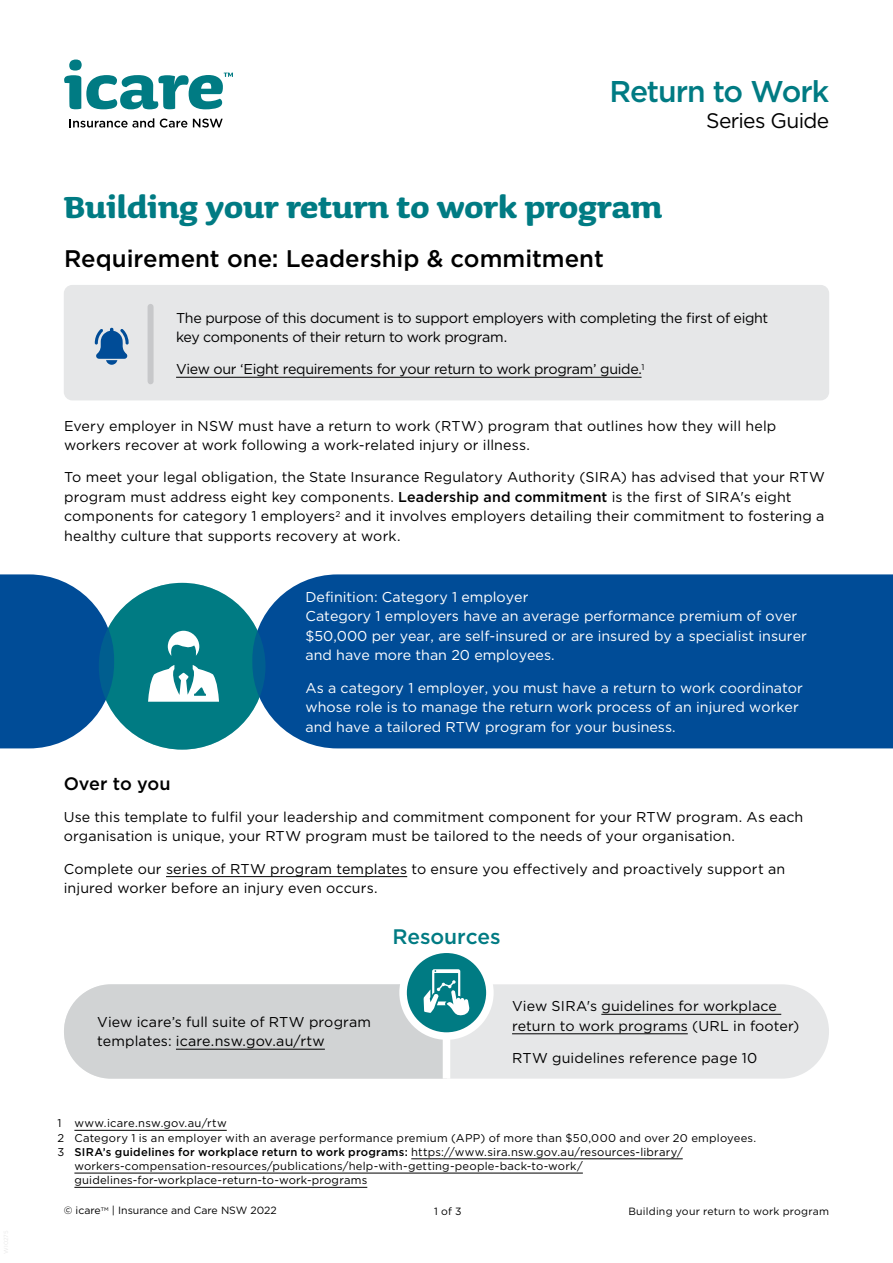
<style>
.page{position:relative;width:893px;height:1263px;background:#fff}
.page>*{position:absolute;margin:0;border:0;box-sizing:border-box;transform-origin:0 0}
.Document_Title{font:700 39px "Sauna Pro";color:#007b83}
.Document_Type{font:500 30px "Gotham";letter-spacing:-.04em;color:#007b83}
.Body_Copy{font:500 24px "Gotham";color:#000}
.Document_Type-2{font:21px "Gotham";letter-spacing:-.035em;color:#000}
.Body_Copy-2{font:500 21px "Gotham";letter-spacing:-.005em;color:#007b83}
.Body_Copy-3{font:500 18px "Gotham";letter-spacing:-.01em;color:#000}
.Body_Copy-4{font:14.25px/19.5px "Gotham";letter-spacing:.01em;color:#000}
.Body_Copy-5{font:14.25px/19.5px "Gotham";color:#fff}
.Note{font:14.25px/19.5px "Gotham";letter-spacing:-.02em;color:#000}
.Footnote{font:11.25px/14.2px "Gotham";letter-spacing:.02em;color:#000}
.t1{font:10.5px "Gotham";color:#000}
.t2{font:10.5px "Gotham";letter-spacing:.02em;color:#000}
.s1{font-weight:500}
</style>
<div class="page">
<div style="left:64px;top:285px;width:765px;height:115px;background:#e6e7e8;border-radius:9px"></div>
<div style="left:148px;top:307px;width:6px;height:74px;background:#c7c8ca"></div>
<hr style="left:176px;top:377px;width:465px;height:1px;background:#000">
<svg style="left:95px;top:328px;width:34px;height:37px"></svg>
<div style="left:252px;top:574px;width:641px;height:174px;background:#004c97"></div>
<svg style="left:0;top:574px;width:114px;height:174px;background:#2667a6"></svg>
<div style="left:64px;top:984px;width:765px;height:94px;background:#e6e7e8;border-radius:47px"></div>
<div style="left:64px;top:984px;width:382px;height:94px;background:#d1d3d4"></div>
<hr style="left:166px;top:876px;width:241px;height:1px;background:#000">
<div style="left:443px;top:1025px;width:7px;height:53px;background:#fff"></div>
<svg style="left:403px;top:949px;width:87px;height:87px;background:#299097"></svg>
<div style="left:399px;top:945px;width:95px;height:95px;border:8px solid #fff;border-radius:50%"></div>
<hr style="left:176px;top:1049px;width:149px;height:1px;background:#000">
<hr style="left:601px;top:1014px;width:180px;height:1px;background:#000">
<hr style="left:512px;top:1033px;width:176px;height:1px;background:#000">
<hr style="left:74px;top:1130px;width:153px;height:1px;background:#000">
<hr style="left:411px;top:1158px;width:272px;height:1px;background:#000">
<hr style="left:74px;top:1173px;width:509px;height:1px;background:#000">
<hr style="left:74px;top:1187px;width:293px;height:1px;background:#000">
<div style="left:99px;top:583px;width:166px;height:167px;background:#007b83;border-radius:50%"></div>
<svg style="left:423px;top:969px;width:47px;height:47px;background:#59a9ae"></svg>
<svg style="left:148px;top:631px;width:71px;height:71px"></svg>
<svg style="left:64px;top:60px;width:169px;height:49px"></svg>
<svg style="left:69px;top:118px;width:85px;height:10px"></svg>
<svg style="left:160px;top:119px;width:27px;height:9px"></svg>
<svg style="left:193px;top:119px;width:30px;height:9px"></svg>
<p class="Document_Type" style="left:609px;top:72px;width:221px">Return to Work</p>
<p class="Document_Type-2" style="left:706px;top:107px;width:124px">Series Guide</p>
<h1 class="Document_Title" style="left:64px;top:183px;width:600px">Building your return to work program</h1>
<p class="Body_Copy" style="left:64px;top:243px;width:541px">Requirement one: Leadership &amp; commitment</p>
<p class="Note" style="left:176px;top:307px;width:594px">The purpose of this document is to support employers with completing the first of eight key components of their return to work program.</p>
<p class="Note" style="left:176px;top:359px;width:470px">View our ‘Eight requirements for your return to work program’ guide.<sup>1</sup></p>
<p class="Body_Copy-4" style="left:64px;top:415px;width:714px">Every employer in NSW must have a return to work (RTW) program that outlines how they will help workers recover at work following a work-related injury or illness.</p>
<p class="Body_Copy-4" style="left:64px;top:467px;width:762px">To meet your legal obligation, the State Insurance Regulatory Authority (SIRA) has advised that your RTW program must address eight key components. <span class="s1">Leadership and commitment</span> is the first of SIRA's eight components for category 1 employers<sup>2</sup> and it involves employers detailing their commitment to fostering a healthy culture that supports recovery at work.</p>
<p class="Body_Copy-5" style="left:305px;top:587px;width:503px">Definition: Category 1 employer<br>Category 1 employers have an average performance premium of over $50,000 per year, are self-insured or are insured by a specialist insurer and have more than 20 employees.</p>
<p class="Body_Copy-5" style="left:305px;top:677px;width:499px">As a category 1 employer, you must have a return to work coordinator whose role is to manage the return work process of an injured worker and have a tailored RTW program for your business.</p>
<p class="Body_Copy-3" style="left:64px;top:771px;width:108px">Over to you</p>
<p class="Body_Copy-4" style="left:64px;top:807px;width:741px">Use this template to fulfil your leadership and commitment component for your RTW program. As each organisation is unique, your RTW program must be tailored to the needs of your organisation.</p>
<p class="Body_Copy-4" style="left:64px;top:858px;width:723px">Complete our series of RTW program templates to ensure you effectively and proactively support an injured worker before an injury even occurs.</p>
<p class="Body_Copy-2" style="left:392px;top:923px;width:110px">Resources</p>
<p class="Body_Copy-4" style="left:97px;top:1011px;width:275px">View icare’s full suite of RTW program templates: icare.nsw.gov.au/rtw</p>
<p class="Body_Copy-4" style="left:512px;top:996px;width:289px">View SIRA's guidelines for workplace return to work programs (URL in footer)</p>
<p class="Body_Copy-4" style="left:512px;top:1048px;width:247px">RTW guidelines reference page 10</p>
<p class="Footnote" style="left:57px;top:1116px;width:171px">1 www.icare.nsw.gov.au/rtw</p>
<p class="Footnote" style="left:57px;top:1130px;width:700px">2 Category 1 is an employer with an average performance premium (APP) of more than $50,000 and over 20 employees.</p>
<p class="Footnote" style="left:74px;top:1144px;width:610px;text-indent:-17px">3 <span class="s1">SIRA’s guidelines for workplace return to work programs:</span> https://www.sira.nsw.gov.au/resources-library/ workers-compensation-resources/publications/help-with-getting-people-back-to-work/ guidelines-for-workplace-return-to-work-programs</p>
<p class="t1" style="left:64px;top:1203px;width:215px">© icare<sup>TM</sup> | Insurance and Care NSW 2022</p>
<p class="t1" style="left:434px;top:1204px;width:29px">1 of 3</p>
<p class="t2" style="left:628px;top:1204px;width:202px">Building your return to work program</p>
</div>
